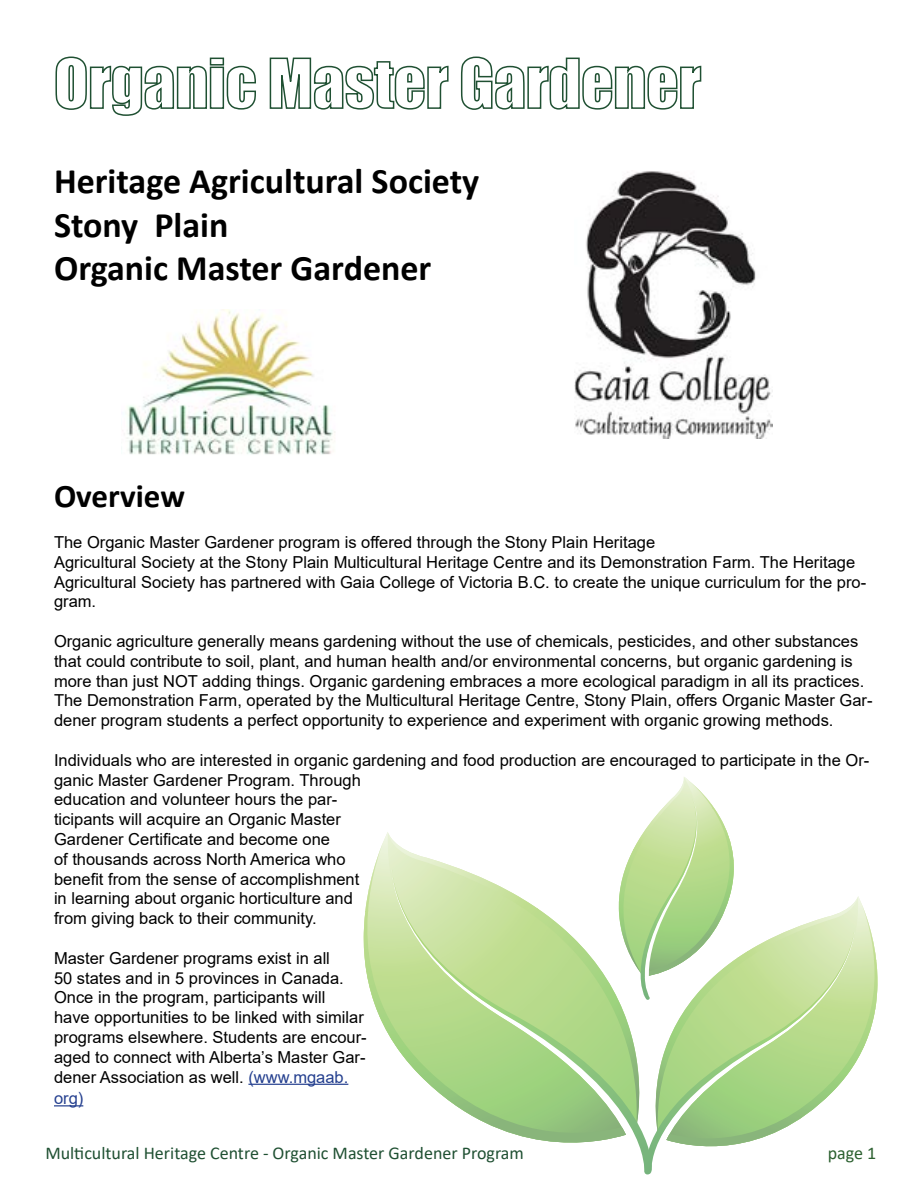
<style>
.page{position:relative;width:918px;height:1188px;background:#fff}
.page>*{position:absolute;margin:0;border:0;box-sizing:border-box;transform-origin:0 0}
.t1{font:700 36px/43.2px "Calibri";color:#000}
.t2{font:700 33px "Calibri";color:#000}
.t3{font:18px "Calibri";color:#1f5032}
.t4{font:18px "Calibri";color:#2b602f}
.t5{font:16.5px/19.8px "Arial";color:#000}
.t6{font:16.5px "Arial";color:#25408f}
.s1{color:#25408f}
</style>
<div class="page">
<svg style="left:644px;top:777px;width:90px;height:119px"></svg>
<svg style="left:684px;top:896px;width:174px;height:10px"></svg>
<svg style="left:684px;top:906px;width:194px;height:154px"></svg>
<svg style="left:652px;top:923px;width:205px;height:240px"></svg>
<svg style="left:652px;top:832px;width:32px;height:329px"></svg>
<svg style="left:388px;top:832px;width:278px;height:296px"></svg>
<svg style="left:338px;top:844px;width:288px;height:284px"></svg>
<svg style="left:389px;top:865px;width:263px;height:310px"></svg>
<hr style="left:248px;top:1084px;width:100px;height:1px;background:#25408f">
<svg style="left:54px;top:1105px;width:29px;height:1px"></svg>
<svg style="left:55px;top:56px;width:201px;height:60px"></svg>
<svg style="left:269px;top:57px;width:180px;height:53px"></svg>
<svg style="left:460px;top:56px;width:242px;height:54px"></svg>
<img style="left:127px;top:310px;width:208px;height:145px">
<img style="left:575px;top:171px;width:197px;height:267px">
<h1 class="t1" style="left:54px;top:159px;width:427px">Heritage Agricultural Society<br>Stony Plain<br>Organic Master Gardener</h1>
<h2 class="t2" style="left:54px;top:472px;width:133px">Overview</h2>
<p class="t5" style="left:54px;top:532px;width:814px">The Organic Master Gardener program is offered through the Stony Plain Heritage<br>Agricultural Society at the Stony Plain Multicultural Heritage Centre and its Demonstration Farm. The Heritage Agricultural Society has partnered with Gaia College of Victoria B.C. to create the unique curriculum for the pro&shy;gram.</p>
<p class="t5" style="left:54px;top:631px;width:820px">Organic agriculture generally means gardening without the use of chemicals, pesticides, and other substances that could contribute to soil, plant, and human health and/or environmental concerns, but organic gardening is more than just NOT adding things. Organic gardening embraces a more ecological paradigm in all its practices.<br>The Demonstration Farm, operated by the Multicultural Heritage Centre, Stony Plain, offers Organic Master Gar&shy;dener program students a perfect opportunity to experience and experiment with organic growing methods.</p>
<p class="t5" style="left:54px;top:750px;width:817px">Individuals who are interested in organic gardening and food production are encouraged to participate in the Or&shy;ganic Master Gardener Program. Through<br>education and volunteer hours the par-<br>ticipants will acquire an Organic Master<br>Gardener Certificate and become one<br>of thousands across North America who<br>benefit from the sense of accomplishment<br>in learning about organic horticulture and<br>from giving back to their community.</p>
<p class="t5" style="left:54px;top:948px;width:314px">Master Gardener programs exist in all<br>50 states and in 5 provinces in Canada.<br>Once in the program, participants will<br>have opportunities to be linked with similar programs elsewhere. Students are encour&shy;aged to connect with Alberta’s Master Gar&shy;dener Association as well. <span class="s1">(www.mgaab.</span></p>
<p class="t6" style="left:54px;top:1087px;width:31px">org)</p>
<p class="t3" style="left:45px;top:1140px;width:480px">Multicultural Heritage Centre - Organic Master Gardener Program</p>
<p class="t4" style="left:828px;top:1140px;width:50px">page 1</p>
</div>
